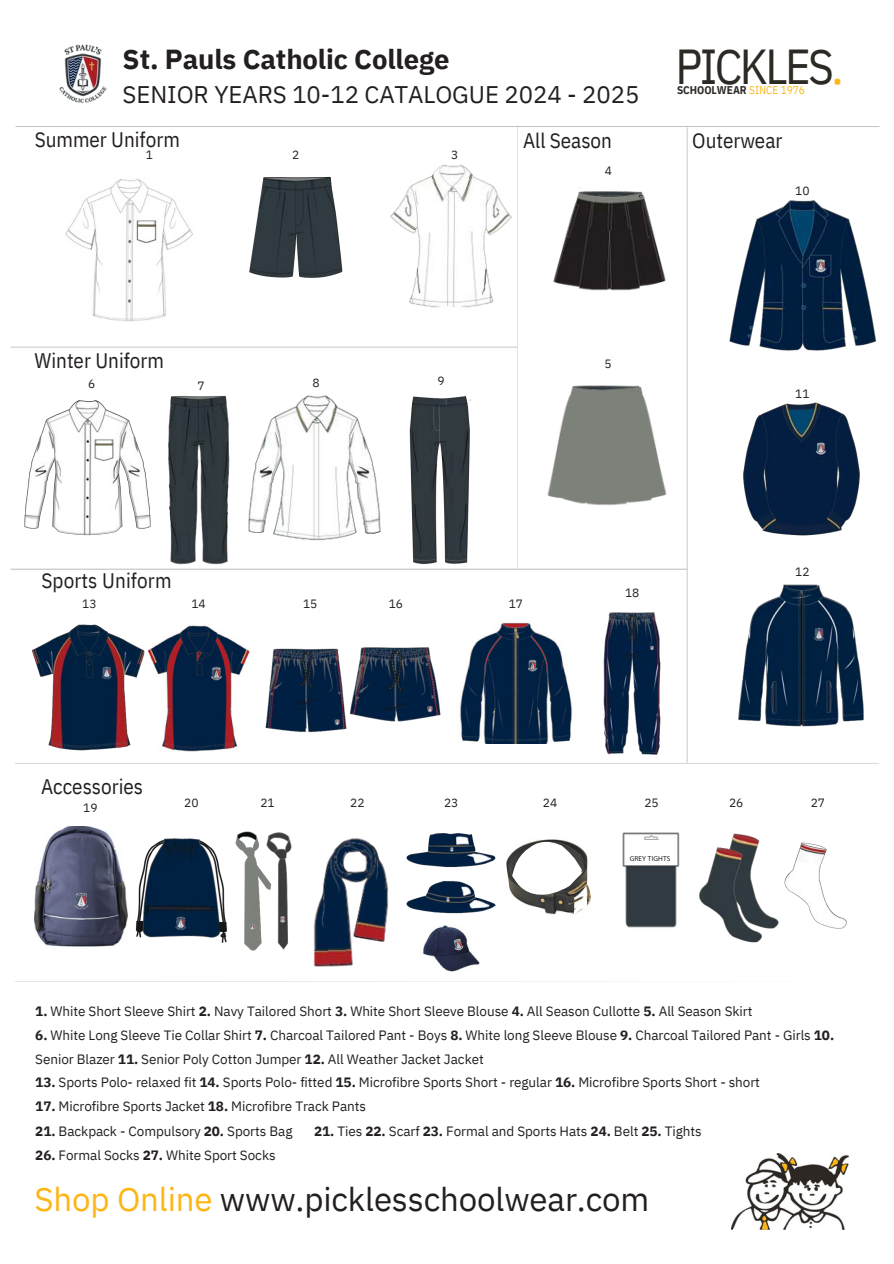
<style>
.page{position:relative;width:894px;height:1264px;background:#fff}
.page>*{position:absolute;margin:0;border:0;box-sizing:border-box;transform-origin:0 0}
.t1{font:48.9px "IBM Plex Sans Cond";letter-spacing:-.05em;color:#2d2a26}
.t2{font:33px "IBM Plex Sans";letter-spacing:-.005em;color:#231f20}
.t3{font:700 27.45px "IBM Plex Sans";letter-spacing:-.005em;color:#231f20}
.t4{font:24px "IBM Plex Sans";letter-spacing:-.005em;color:#231f20}
.t5{font:21px "IBM Plex Sans Cond";color:#231f20}
.t6{font:13.5px/23.7px "IBM Plex Sans";letter-spacing:-.005em;color:#231f20}
.t7{font:12px "IBM Plex Sans";letter-spacing:-.005em;color:#231f20}
.t8{font:700 11.25px "IBM Plex Sans Cond";color:#2d2a26}
.t9{font:7.2px "Myriad Pro";letter-spacing:.015em;color:#231f20}
.s1{color:#fdb71a}
.s2{font-weight:400;color:#fdb71a}
.s3{font-weight:700}
.s4{color:#fdb514}
</style>
<div class="page">
<img style="left:34px;top:826px;width:94px;height:121px">
<img style="left:67px;top:885px;width:29px;height:31px">
<img style="left:128px;top:831px;width:131px;height:120px">
<img style="left:506px;top:839px;width:85px;height:76px">
<img style="left:406px;top:833px;width:90px;height:81px">
<img style="left:699px;top:833px;width:148px;height:110px">
<img style="left:10px;top:126px;width:870px;height:638px">
<img style="left:59px;top:44px;width:48px;height:60px">
<img style="left:63px;top:173px;width:137px;height:156px">
<img style="left:259px;top:832px;width:33px;height:118px">
<img style="left:242px;top:389px;width:145px;height:158px">
<img style="left:313px;top:838px;width:76px;height:129px">
<img style="left:383px;top:158px;width:136px;height:157px">
<img style="left:622px;top:832px;width:58px;height:96px">
<img style="left:546px;top:180px;width:127px;height:117px">
<img style="left:540px;top:378px;width:134px;height:134px">
<img style="left:423px;top:925px;width:57px;height:47px">
<img style="left:446px;top:931px;width:24px;height:26px">
<img style="left:731px;top:1153px;width:117px;height:76px">
<p class="t3" style="left:123px;top:41px;width:328px">St. Pauls Catholic College</p>
<p class="t4" style="left:123px;top:78px;width:518px">SENIOR YEARS 10-12 CATALOGUE 2024 - 2025</p>
<h4 class="t5" style="left:35px;top:126px;width:147px">Summer Uniform</h4>
<p class="t7" style="left:146px;top:147px;width:9px">1</p>
<h4 class="t7" style="left:292px;top:147px;width:9px">2</h4>
<p class="t7" style="left:451px;top:147px;width:9px">3</p>
<p class="t5" style="left:523px;top:126px;width:90px">All Season</p>
<p class="t7" style="left:604px;top:162px;width:9px">4</p>
<p class="t1" style="left:675px;top:33px;width:170px">PICKLES<span class="s1">.</span></p>
<p class="t8" style="left:677px;top:83px;width:129px">SCHOOLWEAR <span class="s2">SINCE 1976</span></p>
<p class="t5" style="left:692px;top:127px;width:92px">Outerwear</p>
<p class="t7" style="left:795px;top:183px;width:16px">10</p>
<h1 class="t5" style="left:34px;top:346px;width:131px">Winter Uniform</h1>
<h6 class="t7" style="left:88px;top:376px;width:9px">6</h6>
<p class="t7" style="left:197px;top:378px;width:9px">7</p>
<h4 class="t7" style="left:312px;top:375px;width:9px">8</h4>
<p class="t7" style="left:437px;top:372px;width:9px">9</p>
<p class="t7" style="left:604px;top:355px;width:9px">5</p>
<p class="t7" style="left:795px;top:386px;width:16px">11</p>
<p class="t5" style="left:41px;top:566px;width:131px">Sports Uniform</p>
<p class="t7" style="left:82px;top:595px;width:16px">13</p>
<h4 class="t7" style="left:191px;top:595px;width:16px">14</h4>
<p class="t7" style="left:303px;top:595px;width:16px">15</p>
<p class="t7" style="left:388px;top:595px;width:16px">16</p>
<p class="t7" style="left:508px;top:595px;width:16px">17</p>
<p class="t7" style="left:625px;top:584px;width:16px">18</p>
<p class="t7" style="left:795px;top:563px;width:16px">12</p>
<h3 class="t5" style="left:41px;top:772px;width:104px">Accessories</h3>
<h3 class="t7" style="left:83px;top:799px;width:16px">19</h3>
<p class="t7" style="left:184px;top:794px;width:16px">20</p>
<p class="t7" style="left:260px;top:794px;width:16px">21</p>
<p class="t7" style="left:350px;top:794px;width:16px">22</p>
<p class="t7" style="left:444px;top:794px;width:16px">23</p>
<p class="t7" style="left:542px;top:794px;width:16px">24</p>
<p class="t7" style="left:644px;top:794px;width:16px">25</p>
<h4 class="t7" style="left:729px;top:794px;width:16px">26</h4>
<p class="t9" style="left:629px;top:855px;width:42px">GREY TIGHTS</p>
<p class="t7" style="left:810px;top:794px;width:16px">27</p>
<p class="t6" style="left:35px;top:999px;width:718px"><span class="s3">1.</span> White Short Sleeve Shirt <span class="s3">2.</span> Navy Tailored Short <span class="s3">3.</span> White Short Sleeve Blouse <span class="s3">4.</span> All Season Cullotte <span class="s3">5.</span> All Season Skirt</p>
<p class="t6" style="left:35px;top:1023px;width:800px"><span class="s3">6.</span> White Long Sleeve Tie Collar Shirt <span class="s3">7.</span> Charcoal Tailored Pant - Boys <span class="s3">8.</span> White long Sleeve Blouse <span class="s3">9.</span> Charcoal Tailored Pant - Girls <span class="s3">10.<br></span>Senior Blazer <span class="s3">11.</span> Senior Poly Cotton Jumper <span class="s3">12.</span> All Weather Jacket Jacket</p>
<p class="t6" style="left:35px;top:1070px;width:726px"><span class="s3">13.</span> Sports Polo- relaxed fit <span class="s3">14.</span> Sports Polo- fitted <span class="s3">15.</span> Microfibre Sports Short - regular <span class="s3">16.</span> Microfibre Sports Short - short</p>
<p class="t6" style="left:35px;top:1093px;width:332px"><span class="s3">17.</span> Microfibre Sports Jacket <span class="s3">18.</span> Microfibre Track Pants</p>
<p class="t6" style="left:35px;top:1119px;width:259px"><span class="s3">21.</span> Backpack - Compulsory <span class="s3">20.</span> Sports Bag</p>
<p class="t6" style="left:35px;top:1143px;width:242px"><span class="s3">26.</span> Formal Socks <span class="s3">27.</span> White Sport Socks</p>
<p class="t6" style="left:314px;top:1119px;width:389px"><span class="s3">21.</span> Ties <span class="s3">22.</span> Scarf <span class="s3">23.</span> Formal and Sports Hats <span class="s3">24.</span> Belt <span class="s3">25.</span> Tights</p>
<p class="t2" style="left:34px;top:1177px;width:616px"><span class="s4">Shop Online</span> www.picklesschoolwear.com</p>
</div>
